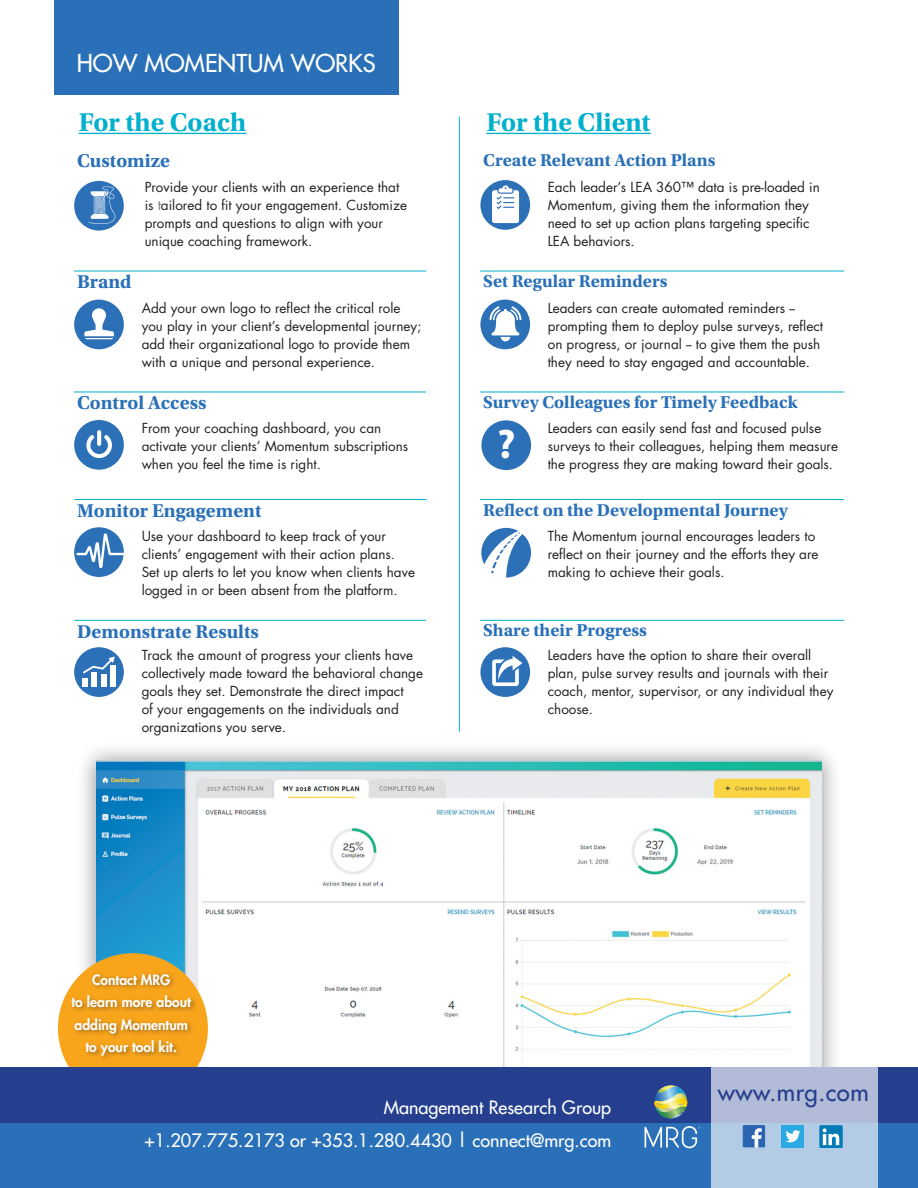
<style>
.page{position:relative;width:918px;height:1188px;background:#fff}
.page>*{position:absolute;margin:0;border:0;box-sizing:border-box;transform-origin:0 0}
.t1{font:700 41.4px "Myriad Pro";color:#fff}
.t2{font:700 27px "Utopia Std";color:#00b0cc}
.t3{font:24px "Futura";color:#fff}
.t4{font:24px "Futura";letter-spacing:.02em;color:#253f8e}
.t5{font:700 19.5px "Utopia Std";color:#2a70b8}
.t6{font:700 18px "Utopia Std";color:#2a70b8}
.t7{font:18px "Futura";color:#fff}
.t8{font:800 13.8px/22.5px "Futura";color:#fff;text-align:center}
.t9{font:13.5px/18px "Futura";color:#231f20}
.s1{color:#76787b}
</style>
<div class="page">
<div style="left:76px;top:740px;width:766px;height:374px;background:#231f20;opacity:.5"></div>
<img style="left:96px;top:761px;width:726px;height:306px">
<div style="left:58px;top:953px;width:150px;height:150px;background:#f9a51b;border-radius:50%"></div>
<div style="left:70px;top:971px;width:128px;height:91px;background:#231f20;opacity:.45"></div>
<div style="left:0;top:1067px;width:918px;height:69px;background:#253f8e"></div>
<div style="left:0;top:1123px;width:918px;height:65px;background:#2a70b8"></div>
<div style="left:711px;top:1067px;width:167px;height:121px;background:linear-gradient(to right,#b2c3de,#b2c3de)"></div>
<hr style="left:79px;top:133px;width:167px;height:1px;background:#00b0cc">
<hr style="left:486px;top:133px;width:165px;height:1px;background:#00b0cc">
<hr style="left:74px;top:392px;width:352px;height:1px;background:#00b0cc">
<hr style="left:480px;top:392px;width:364px;height:1px;background:#00b0cc">
<hr style="left:74px;top:271px;width:352px;height:1px;background:#00b0cc">
<hr style="left:74px;top:499px;width:352px;height:1px;background:#00b0cc">
<hr style="left:480px;top:499px;width:364px;height:1px;background:#00b0cc">
<hr style="left:74px;top:620px;width:352px;height:1px;background:#00b0cc">
<hr style="left:480px;top:620px;width:364px;height:1px;background:#00b0cc">
<hr style="left:480px;top:271px;width:364px;height:1px;background:#00b0cc">
<hr style="left:459px;top:117px;width:1px;height:615px;background:#00b0cc">
<svg style="left:819px;top:1125px;width:26px;height:23px"></svg>
<div style="left:782px;top:1125px;width:22px;height:23px;background:#2aaae1"></div>
<svg style="left:786px;top:1130px;width:14px;height:12px"></svg>
<svg style="left:743px;top:1125px;width:22px;height:22px"></svg>
<div style="left:54px;top:0;width:344px;height:94px;background:#2a70b8"></div>
<div style="left:74px;top:300px;width:50px;height:49px;background:#2c70b8;border-radius:50%"></div>
<svg style="left:84px;top:308px;width:30px;height:31px"></svg>
<div style="left:74px;top:420px;width:50px;height:50px;background:#2c70b8;border-radius:50%"></div>
<svg style="left:86px;top:434px;width:26px;height:25px"></svg>
<svg style="left:97px;top:430px;width:4px;height:16px"></svg>
<div style="left:74px;top:527px;width:50px;height:50px;background:#2c70b8;border-radius:50%"></div>
<svg style="left:76px;top:533px;width:48px;height:35px"></svg>
<div style="left:74px;top:647px;width:50px;height:50px;background:#2c70b8;border-radius:50%"></div>
<div style="left:82px;top:678px;width:5px;height:8px;background:#fff"></div>
<div style="left:92px;top:672px;width:5px;height:14px;background:#fff"></div>
<div style="left:101px;top:674px;width:5px;height:12px;background:#fff"></div>
<div style="left:111px;top:665px;width:5px;height:21px;background:#fff"></div>
<svg style="left:83px;top:657px;width:32px;height:16px"></svg>
<div style="left:480px;top:180px;width:50px;height:50px;background:#2c70b8;border-radius:50%"></div>
<svg style="left:492px;top:186px;width:27px;height:37px"></svg>
<div style="left:480px;top:300px;width:50px;height:49px;background:#2c70b8;border-radius:50%"></div>
<svg style="left:490px;top:306px;width:31px;height:35px"></svg>
<svg style="left:481px;top:528px;width:50px;height:50px"></svg>
<svg style="left:481px;top:530px;width:47px;height:48px"></svg>
<div style="left:480px;top:647px;width:50px;height:50px;background:#2c70b8;border-radius:50%"></div>
<svg style="left:492px;top:656px;width:30px;height:30px"></svg>
<div style="left:74px;top:181px;width:50px;height:50px;background:#2c70b8;border-radius:50%"></div>
<svg style="left:88px;top:186px;width:27px;height:38px"></svg>
<div style="left:481px;top:420px;width:50px;height:50px;background:#2c70b8;border-radius:50%"></div>
<svg style="left:654px;top:1086px;width:33px;height:32px"></svg>
<svg style="left:645px;top:1126px;width:55px;height:22px"></svg>
<p class="t3" style="left:77px;top:48px;width:300px">HOW MOMENTUM WORKS</p>
<p class="t2" style="left:79px;top:106px;width:169px">For the Coach</p>
<p class="t2" style="left:486px;top:106px;width:166px">For the Client</p>
<p class="t5" style="left:77px;top:149px;width:94px">Customize</p>
<p class="t6" style="left:483px;top:150px;width:234px">Create Relevant Action Plans</p>
<p class="t9" style="left:145px;top:178px;width:264px">Provide your clients with an experience that is <span class="s1">t</span>ailored to fit your engagement. Customize prompts and questions to align with your unique coaching framework.</p>
<p class="t9" style="left:548px;top:178px;width:274px">Each leader’s LEA 360™ data is pre-loaded in Momentum, giving them the information they need to set up action plans targeting specific LEA behaviors.</p>
<p class="t5" style="left:77px;top:271px;width:56px">Brand</p>
<p class="t6" style="left:483px;top:271px;width:186px">Set Regular Reminders</p>
<p class="t9" style="left:142px;top:299px;width:281px">Add your own logo to reflect the critical role you play in your client’s developmental journey; add their organizational logo to provide them with a unique and personal experience.</p>
<p class="t9" style="left:548px;top:299px;width:277px">Leaders can create automated reminders -- prompting them to deploy pulse surveys, reflect on progress, or journal -- to give them the push they need to stay engaged and accountable.</p>
<p class="t5" style="left:77px;top:392px;width:131px">Control Access</p>
<p class="t6" style="left:483px;top:392px;width:316px">Survey Colleagues for Timely Feedback</p>
<p class="t9" style="left:142px;top:419px;width:268px">From your coaching dashboard, you can activate your clients’ Momentum subscriptions when you feel the time is right.</p>
<p class="t9" style="left:548px;top:419px;width:292px">Leaders can easily send fast and focused pulse surveys to their colleagues, helping them measure the progress they are making toward their goals.</p>
<p class="t5" style="left:77px;top:499px;width:186px">Monitor Engagement</p>
<p class="t6" style="left:483px;top:499px;width:306px">Reflect on the Developmental Journey</p>
<p class="t9" style="left:142px;top:527px;width:275px">Use your dashboard to keep track of your clients’ engagement with their action plans.<br>Set up alerts to let you know when clients have logged in or been absent from the platform.</p>
<p class="t9" style="left:548px;top:527px;width:272px">The Momentum journal encourages leaders to reflect on their journey and the efforts they are making to achieve their goals.</p>
<p class="t5" style="left:77px;top:620px;width:183px">Demonstrate Results</p>
<p class="t6" style="left:483px;top:620px;width:165px">Share their Progress</p>
<p class="t9" style="left:142px;top:646px;width:283px">Track the amount of progress your clients have collectively made toward the behavioral change goals they set. Demonstrate the direct impact<br>of your engagements on the individuals and organizations you serve.</p>
<p class="t9" style="left:548px;top:646px;width:287px">Leaders have the option to share their overall plan, pulse survey results and journals with their coach, mentor, supervisor, or any individual they choose.</p>
<p class="t1" style="left:497px;top:417px;width:20px">?</p>
<p class="t8" style="left:72px;top:968px;width:121px">Contact MRG<br>to learn more about adding Momentum to your tool kit.</p>
<p class="t7" style="left:384px;top:1096px;width:229px">Management Research Group</p>
<p class="t7" style="left:145px;top:1129px;width:468px">+1.207.775.2173 or +353.1.280.4430 | connect@mrg.com</p>
<p class="t4" style="left:718px;top:1077px;width:153px">www.mrg.com</p>
</div>
